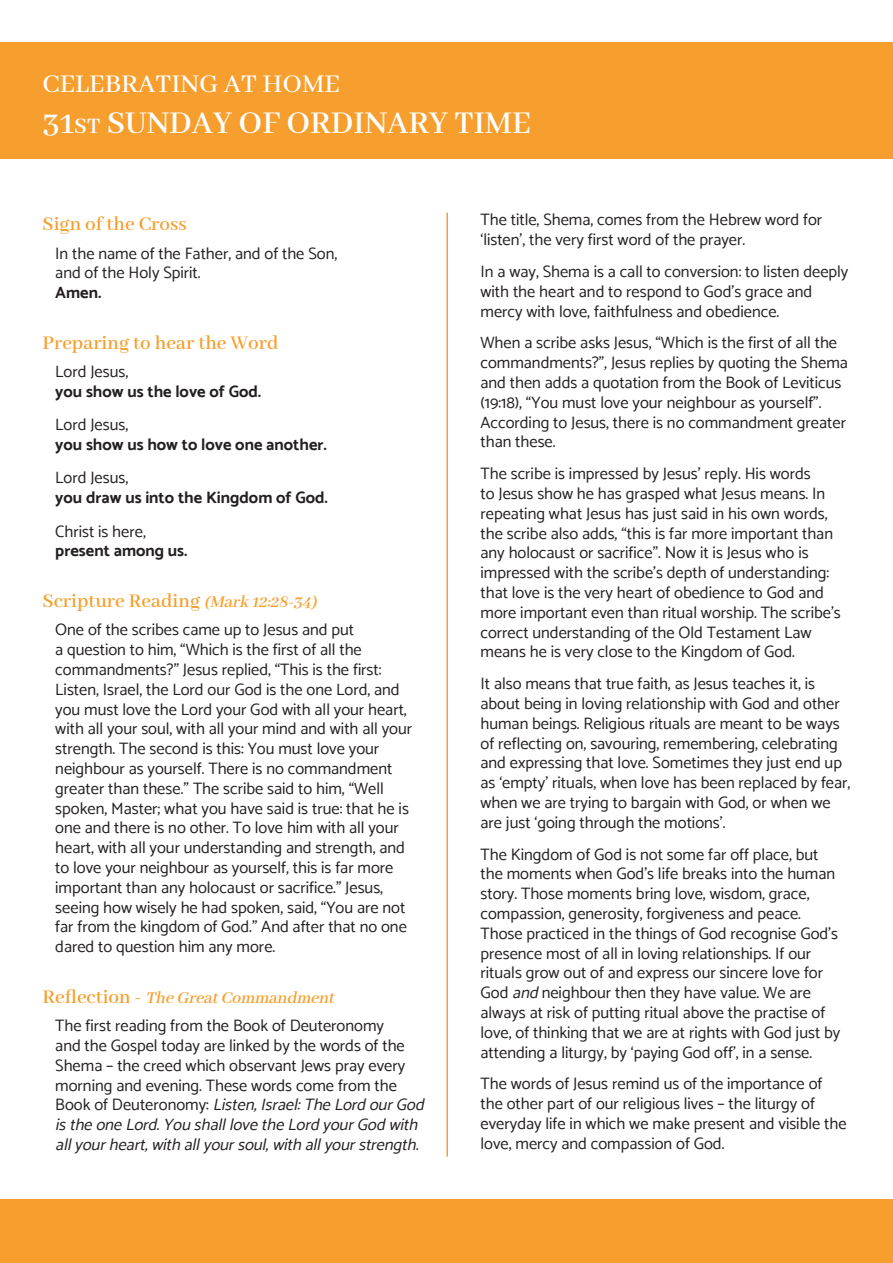
<style>
.page{position:relative;width:893px;height:1263px;background:#fff}
.page>*{position:absolute;margin:0;border:0;box-sizing:border-box;transform-origin:0 0}
.Reverse_Subhead{font:600 34.5px "Abhaya Libre";color:#fff}
.Reverse_Heading{font:500 28.5px "Abhaya Libre";color:#fff}
.Small_Heads{font:600 21px "Abhaya Libre";color:#f69f2e}
.Small_Heads-2{font:italic 600 18px "Abhaya Libre";color:#f69f2e}
.Indented_basic{font:16.5px/19.8px "Catamaran";color:#231f20}
.Indented_basic-2{font:700 16.5px "Catamaran";color:#231f20}
.s1{font-size:24px}
.s2{font-style:italic;font-size:18px}
.s3{font-style:normal;font-size:21px}
.s4{font-style:italic}
</style>
<div class="page">
<div style="left:0;top:43px;width:893px;height:116px;background:#f69f2e"></div>
<hr style="left:446px;top:213px;width:2px;height:944px;background:#f69f2e">
<div style="left:0;top:1199px;width:893px;height:64px;background:#f69f2e"></div>
<p class="Reverse_Heading" style="left:43px;top:68px;width:299px">CELEBRATING AT HOME</p>
<p class="Reverse_Subhead" style="left:43px;top:105px;width:490px">31<span class="s1">ST</span> SUNDAY OF ORDINARY TIME</p>
<p class="Small_Heads" style="left:43px;top:213px;width:146px">Sign of the Cross</p>
<p class="Indented_basic" style="left:55px;top:243px;width:283px">In the name of the Father, and of the Son,</p>
<p class="Indented_basic" style="left:55px;top:263px;width:147px">and of the Holy Spirit.</p>
<p class="Indented_basic-2" style="left:55px;top:283px;width:48px">Amen.</p>
<p class="Small_Heads" style="left:43px;top:331px;width:237px">Preparing to hear the Word</p>
<p class="Indented_basic" style="left:55px;top:362px;width:75px">Lord Jesus,</p>
<p class="Indented_basic-2" style="left:55px;top:382px;width:208px">you show us the love of God.</p>
<p class="Indented_basic" style="left:55px;top:415px;width:75px">Lord Jesus,</p>
<p class="Indented_basic-2" style="left:55px;top:435px;width:273px">you show us how to love one another.</p>
<p class="Indented_basic" style="left:55px;top:468px;width:75px">Lord Jesus,</p>
<p class="Indented_basic-2" style="left:55px;top:488px;width:274px">you draw us into the Kingdom of God.</p>
<p class="Indented_basic" style="left:55px;top:521px;width:92px">Christ is here,</p>
<p class="Indented_basic-2" style="left:55px;top:541px;width:134px">present among us.</p>
<p class="Small_Heads" style="left:43px;top:589px;width:280px">Scripture Reading <span class="s2">(Mark 12:28-34)</span></p>
<p class="Indented_basic" style="left:55px;top:620px;width:358px">One of the scribes came up to Jesus and put<br>a question to him, “Which is the first of all the commandments?” Jesus replied, “This is the first:<br>Listen, Israel, the Lord our God is the one Lord, and you must love the Lord your God with all your heart, with all your soul, with all your mind and with all your strength. The second is this: You must love your neighbour as yourself. There is no commandment greater than these.’’ The scribe said to him, “Well spoken, Master; what you have said is true: that he is one and there is no other. To love him with all your heart, with all your understanding and strength, and to love your neighbour as yourself, this is far more important than any holocaust or sacrifice.” Jesus, seeing how wisely he had spoken, said, “You are not far from the kingdom of God.” And after that no one dared to question him any more.</p>
<p class="Small_Heads-2" style="left:43px;top:988px;width:297px"><span class="s3">R e fl e c t i o n -</span> The GreatCommandment</p>
<p class="Indented_basic" style="left:55px;top:1015px;width:375px">The first reading from the Book of Deuteronomy<br>and the Gospel today are linked by the words of the Shema – the creed which observant Jews pray every morning and evening. These words come from the<br>B o o k o f D e u t e r o n o m y : <span class="s4">Listen,Israel:TheLordourGod istheoneLord.YoushalllovetheLordyourGodwith allyourheart,withallyoursoul,withallyourstrength.</span></p>
<p class="Indented_basic" style="left:480px;top:210px;width:343px">The title, Shema, comes from the Hebrew word for ‘listen’, the very first word of the prayer.</p>
<p class="Indented_basic" style="left:480px;top:261px;width:369px">In a way, Shema is a call to conversion: to listen deeply with the heart and to respond to God’s grace and mercy with love, faithfulness and obedience.</p>
<p class="Indented_basic" style="left:480px;top:333px;width:369px">When a scribe asks Jesus, “Which is the first of all the commandments?”, Jesus replies by quoting the Shema and then adds a quotation from the Book of Leviticus (19:18), “You must love your neighbour as yourself”.<br>According to Jesus, there is no commandment greater than these.</p>
<p class="Indented_basic" style="left:480px;top:464px;width:362px">The scribe is impressed by Jesus’ reply. His words<br>to Jesus show he has grasped what Jesus means. In repeating what Jesus has just said in his own words, the scribe also adds, “this is far more important than any holocaust or sacrifice”. Now it is Jesus who is impressed with the scribe’s depth of understanding: that love is the very heart of obedience to God and more important even than ritual worship. The scribe’s correct understanding of the Old Testament Law means he is very close to the Kingdom of God.</p>
<p class="Indented_basic" style="left:480px;top:674px;width:371px">It also means that true faith, as Jesus teaches it, is about being in loving relationship with God and other human beings. Religious rituals are meant to be ways of reflecting on, savouring, remembering, celebrating and expressing that love. Sometimes they just end up as ‘empty’ rituals, when love has been replaced by fear, when we are trying to bargain with God, or when we are just ‘going through the motions’.</p>
<p class="Indented_basic" style="left:480px;top:844px;width:361px">The Kingdom of God is not some far off place, but the moments when God’s life breaks into the human story. Those moments bring love, wisdom, grace, compassion, generosity, forgiveness and peace.<br>Those practiced in the things of God recognise God’s presence most of all in loving relationships. If our rituals grow out of and express our sincere love for God <span class="s4">and</span>neighbour then they have value. We are always at risk of putting ritual above the practise of love, of thinking that we are at rights with God just by attending a liturgy, by ‘paying God off’, in a sense.</p>
<p class="Indented_basic" style="left:480px;top:1074px;width:368px">The words of Jesus remind us of the importance of the other part of our religious lives – the liturgy of everyday life in which we make present and visible the love, mercy and compassion of God.</p>
</div>
